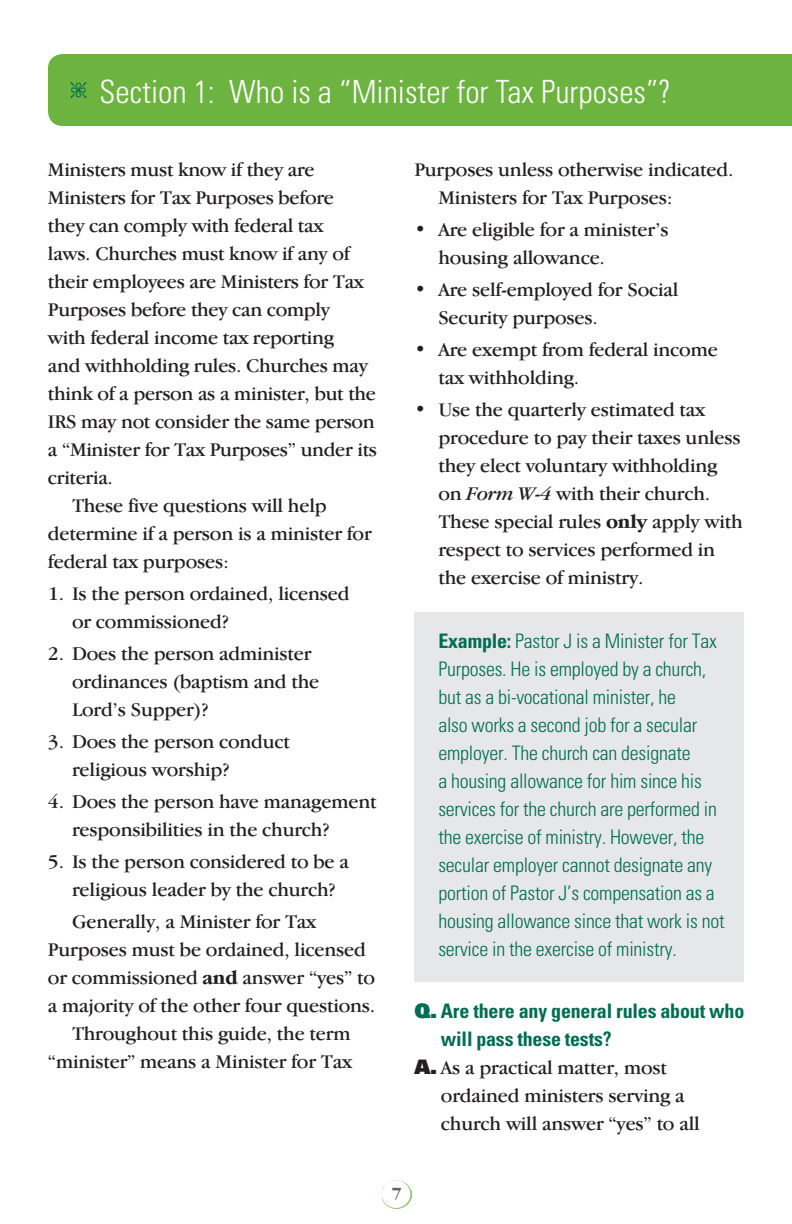
<style>
.page{position:relative;width:792px;height:1224px;background:#fff}
.page>*{position:absolute;margin:0;border:0;box-sizing:border-box;transform-origin:0 0}
.t1{font:300 condensed 32px "Univers";color:#fff}
.t2{font:20px/28px "Garamond IT Cby BT";letter-spacing:-.01em;color:#231f20}
.t3{font:300 condensed 20px/28px "Univers";letter-spacing:-.01em;color:#006e51}
.t4{font:700 condensed 20px/28px "Univers";letter-spacing:-.01em;color:#006e51}
.t5{font:700 17.8px "Garamond IT Cby BT";color:#636366}
.s1{font-weight:700}
.s2{font-style:italic}
.s3{font-weight:900;font-stretch:normal}
.s4{font-family:"Univers";font-weight:900}
</style>
<div class="page">
<div style="left:48px;top:54px;width:744px;height:72px;background:#6cb43f"></div>
<svg style="left:70px;top:82px;width:17px;height:16px"></svg>
<div style="left:414px;top:612px;width:330px;height:370px;background:#e6e7e9"></div>
<img style="left:382px;top:1181px;width:29px;height:28px">
<div style="left:382px;top:1180px;width:28px;height:28px;background:#fff;border-radius:50%"></div>
<h1 class="t1" style="left:100px;top:72px;width:573px">Section 1: Who is a “Minister for Tax Purposes”?</h1>
<p class="t2" style="left:48px;top:155px;width:268px">Ministers must know if they are</p>
<p class="t2" style="left:48px;top:183px;width:288px">Ministers for Tax Purposes before</p>
<p class="t2" style="left:48px;top:211px;width:277px">they can comply with federal tax</p>
<p class="t2" style="left:48px;top:239px;width:303px">laws. Churches must know if any of</p>
<p class="t2" style="left:48px;top:267px;width:317px">their employees are Ministers for Tax</p>
<p class="t2" style="left:48px;top:295px;width:284px">Purposes before they can comply</p>
<p class="t2" style="left:48px;top:323px;width:288px">with federal income tax reporting</p>
<p class="t2" style="left:48px;top:351px;width:321px">and withholding rules. Churches may</p>
<p class="t2" style="left:48px;top:379px;width:330px">think of a person as a minister, but the</p>
<p class="t2" style="left:48px;top:407px;width:328px">IRS may not consider the same person</p>
<p class="t2" style="left:48px;top:435px;width:331px">a “Minister for Tax Purposes” under its</p>
<p class="t2" style="left:48px;top:463px;width:67px">criteria.</p>
<p class="t2" style="left:72px;top:491px;width:256px">These five questions will help</p>
<p class="t2" style="left:48px;top:519px;width:325px">determine if a person is a minister for</p>
<p class="t2" style="left:48px;top:547px;width:183px">federal tax purposes:</p>
<p class="t2" style="left:72px;top:579px;width:279px;text-indent:-24px">1. Is the person ordained, licensed or commissioned?</p>
<p class="t2" style="left:72px;top:639px;width:249px;text-indent:-24px">2. Does the person administer ordinances (baptism and the<br>Lord’s Supper)?</p>
<p class="t2" style="left:72px;top:727px;width:219px;text-indent:-24px">3. Does the person conduct religious worship?</p>
<p class="t2" style="left:72px;top:787px;width:306px;text-indent:-24px">4. Does the person have management responsibilities in the church?</p>
<p class="t2" style="left:48px;top:847px;width:303px;text-align:center">5. Is the person considered to be a religious leader by the church?</p>
<p class="t2" style="left:72px;top:907px;width:246px">Generally, a Minister for Tax</p>
<p class="t2" style="left:48px;top:935px;width:319px">Purposes must be ordained, licensed</p>
<p class="t2" style="left:48px;top:963px;width:329px">or commissioned <span class="s1">and</span> answer “yes” to</p>
<p class="t2" style="left:48px;top:991px;width:329px">a majority of the other four questions.</p>
<p class="t2" style="left:72px;top:1019px;width:280px">Throughout this guide, the term</p>
<p class="t2" style="left:48px;top:1047px;width:306px">“minister” means a Minister for Tax</p>
<p class="t2" style="left:438px;top:155px;width:297px;text-indent:-24px">Purposes unless otherwise indicated.<br>Ministers for Tax Purposes:</p>
<p class="t2" style="left:438px;top:215px;width:232px;text-indent:-24px">• Are eligible for a minister’s housing allowance.</p>
<p class="t2" style="left:438px;top:275px;width:242px;text-indent:-24px">• Are self-employed for Social<br>Security purposes.</p>
<p class="t2" style="left:438px;top:335px;width:281px;text-indent:-24px">• Are exempt from federal income tax withholding.</p>
<p class="t2" style="left:438px;top:395px;width:306px;text-indent:-24px">• Use the quarterly estimated tax procedure to pay their taxes unless they elect voluntary withholding on <span class="s2">Form W-4</span> with their church.<br>These special rules <span class="s1">only</span> apply with respect to services performed in the exercise of ministry.</p>
<p class="t3" style="left:438px;top:627px;width:288px"><span class="s1">Example:</span> Pastor J is a Minister for Tax Purposes. He is employed by a church, but as a bi-vocational minister, he<br>also works a second job for a secular employer. The church can designate<br>a housing allowance for him since his services for the church are performed in the exercise of ministry. However, the secular employer cannot designate any portion of Pastor J’s compensation as a housing allowance since that work is not service in the exercise of ministry.</p>
<p class="t4" style="left:441px;top:996px;width:305px;text-indent:-27px"><span class="s3">Q.</span> Are there any general rules about who will pass these tests?</p>
<p class="t2" style="left:441px;top:1053px;width:260px;text-indent:-27px"><span class="s4">A.</span> As a practical matter, most ordained ministers serving a church will answer “yes” to all</p>
<p class="t5" style="left:392px;top:1184px;width:12px">7</p>
</div>
